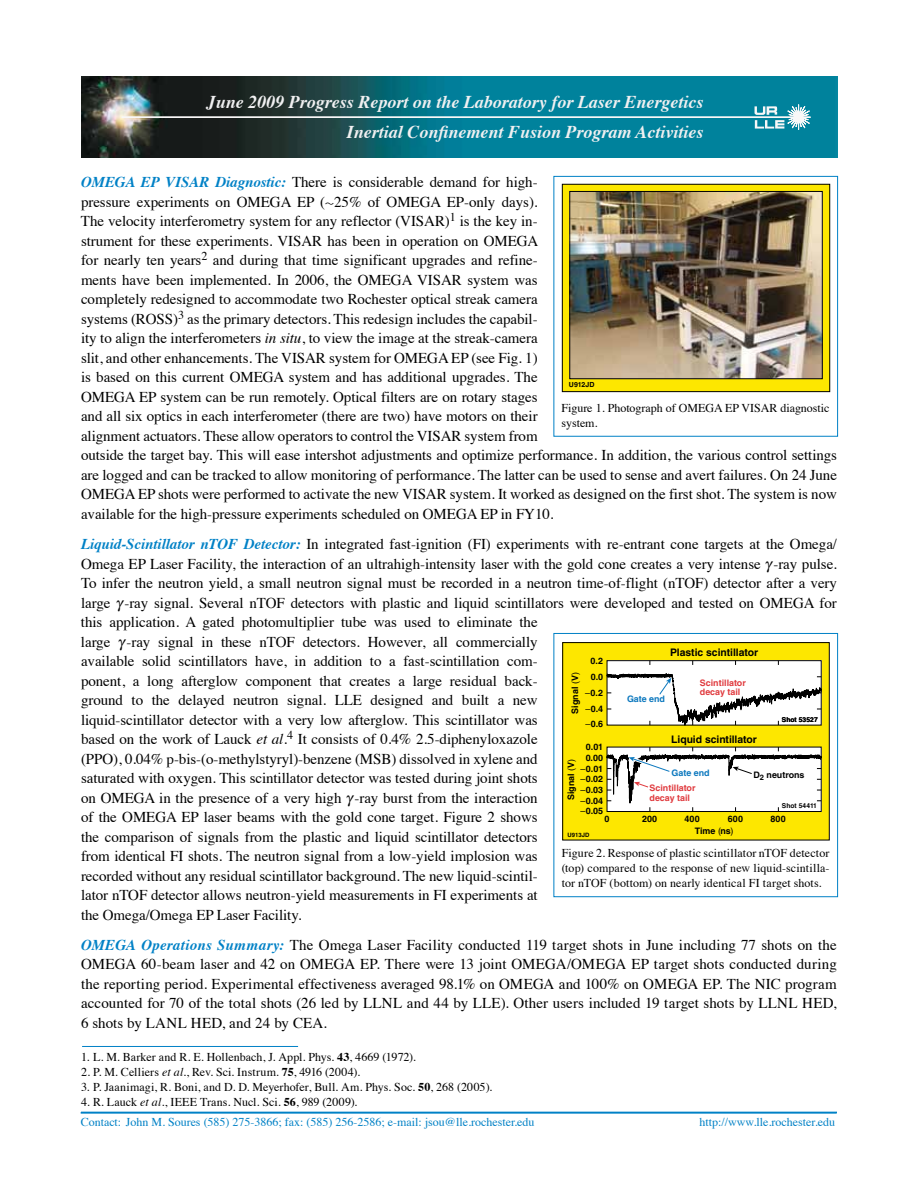
<style>
.page{position:relative;width:918px;height:1188px;background:#fff}
.page>*{position:absolute;margin:0;border:0;box-sizing:border-box;transform-origin:0 0}
.t1{font:italic 700 18px/30px "Times";color:#f0f0f1;text-align:right}
.t2{font:15px/19.5px "Times";letter-spacing:-.005em;color:#000}
.t3{font:12px/15px "Times";color:#000}
.t4{font:12px "Times";color:#0081c6}
.t5{font:700 10.35px "Helvetica LT Std";letter-spacing:-.005em;color:#000}
.t6{font:700 8.85px/10.6px "Helvetica LT Std";color:#000;text-align:justify}
.t7{font:700 8.85px/9.6px "Helvetica LT Std";color:#e03a3e}
.t8{font:700 8.85px "Helvetica LT Std";color:#0c78be}
.t9{font:700 7.05px "Helvetica LT Std";color:#000}
.t10{font:700 6.75px "Helvetica LT Std";letter-spacing:.01em;color:#000}
.t11{font:700 6px "Helvetica LT Std";letter-spacing:.015em;color:#000}
.s1{font-weight:700;font-style:italic;color:#0081c6}
.s2{font-family:"MM Relation";font-size:13.5px}
.s3{font-style:italic}
.s4{font-family:"MM Greek";font-size:13.5px}
.s5{font-weight:700}
.s6{font-weight:400}
</style>
<div class="page">
<img style="left:81px;top:77px;width:756px;height:81px">
<svg style="left:120px;top:103px;width:692px;height:28px;background:#267380"></svg>
<hr style="left:81px;top:1112px;width:756px;height:2px;background:#0081c6">
<hr style="left:82px;top:1046px;width:216px;height:1px;background:#0081c6">
<div style="left:554px;top:176px;width:284px;height:261px;border:1px solid #0081c6"></div>
<div style="left:562px;top:184px;width:268px;height:208px;background:#fde700"></div>
<div style="left:562px;top:184px;width:268px;height:208px;border:1px solid #000"></div>
<img style="left:571px;top:193px;width:250px;height:184px">
<div style="left:569px;top:191px;width:254px;height:188px;border:1px solid #000"></div>
<div style="left:554px;top:633px;width:284px;height:264px;border:1px solid #0081c6"></div>
<div style="left:563px;top:643px;width:266px;height:197px;background:#fde700"></div>
<div style="left:562px;top:642px;width:268px;height:198px;border:1px solid #000"></div>
<div style="left:607px;top:661px;width:214px;height:64px;background:#fff"></div>
<div style="left:607px;top:660px;width:215px;height:65px;border:1px solid #000"></div>
<svg style="left:606px;top:673px;width:216px;height:53px"></svg>
<svg style="left:606px;top:747px;width:216px;height:65px;background:#e0e0de"></svg>
<p class="t1" style="left:207px;top:85px;width:498px">June 2009 Progress Report on the Laboratory for Laser Energetics<br>Inertial Confinement Fusion Program Activities</p>
<p class="t2" style="left:81px;top:171px;width:758px"><span class="s1">OMEGA EP VISAR Diagnostic:</span> There is considerable demand for high-<br>pressure experiments on OMEGA EP (<span class="s2">+</span>25% of OMEGA EP-only days).<br>The velocity interferometry system for any reflector (VISAR)<sup>1</sup> is the key in-<br>strument for these experiments. VISAR has been in operation on OMEGA<br>for nearly ten years<sup>2</sup> and during that time significant upgrades and refine-<br>ments have been implemented. In 2006, the OMEGA VISAR system was<br>completely redesigned to accommodate two Rochester optical streak camera<br>systems (ROSS)<sup>3</sup> as the primary detectors. This redesign includes the capabil-<br>ity to align the interferometers <span class="s3">in situ</span>, to view the image at the streak-camera<br>slit, and other enhancements. The VISAR system for OMEGA EP (see Fig. 1)<br>is based on this current OMEGA system and has additional upgrades. The<br>OMEGA EP system can be run remotely. Optical filters are on rotary stages<br>and all six optics in each interferometer (there are two) have motors on their<br>alignment actuators. These allow operators to control the VISAR system from<br>outside the target bay. This will ease intershot adjustments and optimize performance. In addition, the various control settings are logged and can be tracked to allow monitoring of performance. The latter can be used to sense and avert failures. On 24 June OMEGA EP shots were performed to activate the new VISAR system. It worked as designed on the first shot. The system is now available for the high-pressure experiments scheduled on OMEGA EP in FY10.</p>
<p class="t2" style="left:81px;top:533px;width:758px"><span class="s1">Liquid-Scintillator nTOF Detector:</span> In integrated fast-ignition (FI) experiments with re-entrant cone targets at the Omega/ Omega EP Laser Facility, the interaction of an ultrahigh-intensity laser with the gold cone creates a very intense <span class="s4">C</span>-ray pulse.<br>To infer the neutron yield, a small neutron signal must be recorded in a neutron time-of-flight (nTOF) detector after a very large <span class="s4">C</span>-ray signal. Several nTOF detectors with plastic and liquid scintillators were developed and tested on OMEGA for this application. A gated photomultiplier tube was used to eliminate the<br>large <span class="s4">C</span>-ray signal in these nTOF detectors. However, all commercially<br>available solid scintillators have, in addition to a fast-scintillation com-<br>ponent, a long afterglow component that creates a large residual back-<br>ground to the delayed neutron signal. LLE designed and built a new<br>liquid-scintillator detector with a very low afterglow. This scintillator was<br>based on the work of Lauck <span class="s3">et al.</span><sup>4</sup> It consists of 0.4% 2.5-diphenyloxazole<br>(PPO), 0.04% p-bis-(o-methylstyryl)-benzene (MSB) dissolved in xylene and<br>saturated with oxygen. This scintillator detector was tested during joint shots<br>on OMEGA in the presence of a very high <span class="s4">C</span>-ray burst from the interaction<br>of the OMEGA EP laser beams with the gold cone target. Figure 2 shows<br>the comparison of signals from the plastic and liquid scintillator detectors<br>from identical FI shots. The neutron signal from a low-yield implosion was<br>recorded without any residual scintillator background. The new liquid-scintil-<br>lator nTOF detector allows neutron-yield measurements in FI experiments at<br>the Omega/Omega EP Laser Facility.</p>
<p class="t2" style="left:81px;top:934px;width:757px;text-align:justify"><span class="s1">OMEGA Operations Summary:</span> The Omega Laser Facility conducted 119 target shots in June including 77 shots on the OMEGA 60-beam laser and 42 on OMEGA EP. There were 13 joint OMEGA/OMEGA EP target shots conducted during the reporting period. Experimental effectiveness averaged 98.1% on OMEGA and 100% on OMEGA EP. The NIC program accounted for 70 of the total shots (26 led by LLNL and 44 by LLE). Other users included 19 target shots by LLNL HED, 6 shots by LANL HED, and 24 by CEA.</p>
<p class="t3" style="left:81px;top:1048px;width:336px">1. L. M. Barker and R. E. Hollenbach, J. Appl. Phys. <span class="s5">43</span>, 4669 (1972).</p>
<p class="t3" style="left:81px;top:1063px;width:280px">2. P. M. Celliers <span class="s3">et al</span>., Rev. Sci. Instrum. <span class="s5">75</span>, 4916 (2004).</p>
<p class="t3" style="left:81px;top:1078px;width:413px">3. P. Jaanimagi, R. Boni, and D. D. Meyerhofer, Bull. Am. Phys. Soc. <span class="s5">50</span>, 268 (2005).</p>
<p class="t3" style="left:81px;top:1093px;width:278px">4. R. Lauck <span class="s3">et al.</span>, IEEE Trans. Nucl. Sci. <span class="s5">56</span>, 989 (2009).</p>
<p class="t9" style="left:569px;top:380px;width:27px">U912JD</p>
<p class="t3" style="left:562px;top:399px;width:269px">Figure 1. Photograph of OMEGA EP VISAR diagnostic system.</p>
<p class="t5" style="left:670px;top:646px;width:90px">Plastic scintillator</p>
<p class="t6" style="left:591px;top:656px;width:14px">0.2</p>
<p class="t6" style="left:569px;top:714px;width:43px;rotate:-90deg">Signal <span class="s6">(</span>V<span class="s6">)</span></p>
<p class="t6" style="left:585px;top:669px;width:20px;line-height:15.8px;text-indent:6px">0.0 <span class="s6">–</span>0.2 <span class="s6">–</span>0.4 <span class="s6">–</span>0.6</p>
<p class="t6" style="left:580px;top:742px;width:24px;text-align:right">0.01<br>0.00 <span class="s6">–</span>0.01 <span class="s6">–</span>0.02 <span class="s6">–</span>0.03 <span class="s6">–</span>0.04 <span class="s6">–</span>0.05</p>
<p class="t7" style="left:700px;top:678px;width:47px">Scintillator decay tail</p>
<p class="t8" style="left:627px;top:693px;width:40px">Gate end</p>
<p class="t10" style="left:782px;top:715px;width:37px">Shot 53527</p>
<p class="t5" style="left:671px;top:733px;width:87px">Liquid scintillator</p>
<p class="t6" style="left:566px;top:800px;width:43px;rotate:-90deg">Signal <span class="s6">(</span>V<span class="s6">)</span></p>
<p class="t8" style="left:672px;top:767px;width:40px">Gate end</p>
<p class="t6" style="left:753px;top:769px;width:53px">D<sub>2</sub> neutrons</p>
<p class="t7" style="left:650px;top:783px;width:47px">Scintillator decay tail</p>
<p class="t10" style="left:782px;top:802px;width:37px">Shot 54411</p>
<p class="t6" style="left:604px;top:814px;width:6px">0</p>
<p class="t6" style="left:642px;top:814px;width:17px">200</p>
<p class="t6" style="left:685px;top:814px;width:17px">400</p>
<p class="t6" style="left:728px;top:814px;width:17px">600</p>
<p class="t6" style="left:771px;top:814px;width:17px">800</p>
<p class="t6" style="left:695px;top:826px;width:40px">Time <span class="s6">(</span>ns<span class="s6">)</span></p>
<p class="t11" style="left:568px;top:831px;width:24px">U913JD</p>
<p class="t3" style="left:562px;top:845px;width:269px;text-align:justify">Figure 2. Response of plastic scintillator nTOF detector (top) compared to the response of new liquid-scintilla&shy;tor nTOF (bottom) on nearly identical FI target shots.</p>
<p class="t4" style="left:81px;top:1111px;width:455px">Contact: John M. Soures (585) 275-3866; fax: (585) 256-2586; e-mail: jsou@lle.rochester.edu</p>
<p class="t4" style="left:700px;top:1111px;width:137px">http://www.lle.rochester.edu</p>
</div>
